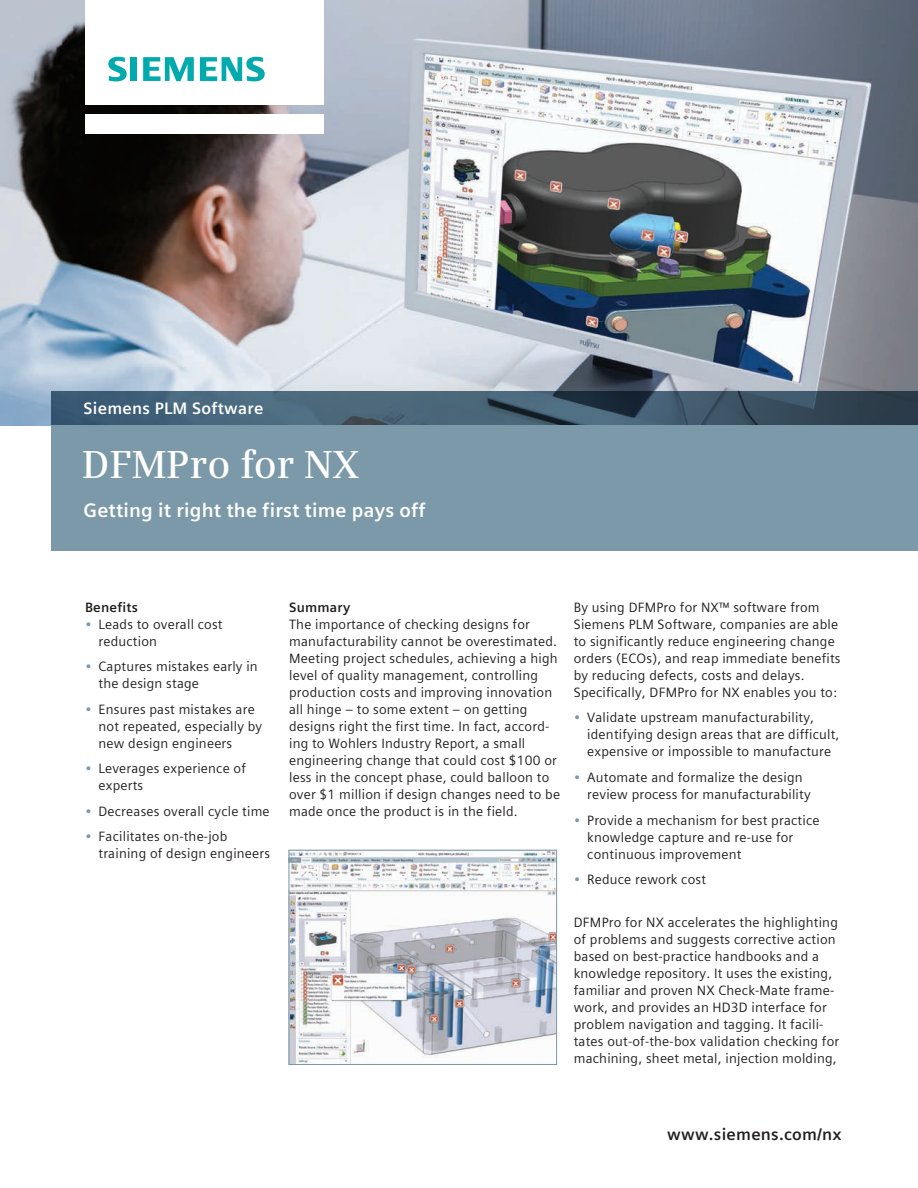
<style>
.page{position:relative;width:918px;height:1188px;background:#fff}
.page>*{position:absolute;margin:0;border:0;box-sizing:border-box;transform-origin:0 0}
.t1{font:600 39px "Siemens Serif";color:#fff}
.t2{font:700 19.5px "Siemens Sans Global";letter-spacing:.01em;color:#fff}
.t3{font:700 16.5px "Siemens Sans Global";letter-spacing:.015em;color:#231f20}
.t4{font:700 16.5px "Siemens Sans Global";letter-spacing:.015em;color:#fff}
.t5{font:13.5px/17px "Siemens Sans Global";letter-spacing:.015em;color:#231f20}
.t6{font:700 13.5px "Siemens Sans Global";letter-spacing:.015em;color:#231f20}
.s1{color:#7b99a9}
</style>
<div class="page">
<img style="left:0;top:0;width:918px;height:425px">
<div style="left:85px;top:114px;width:238px;height:19px;background:#fff"></div>
<div style="left:85px;top:0;width:238px;height:105px;background:#fff"></div>
<svg style="left:108px;top:57px;width:19px;height:24px"></svg>
<div style="left:130px;top:57px;width:7px;height:24px;background:#00aaad"></div>
<svg style="left:143px;top:57px;width:51px;height:24px"></svg>
<svg style="left:200px;top:57px;width:65px;height:24px"></svg>
<svg style="left:51px;top:391px;width:867px;height:34px;background:#3f596c"></svg>
<div style="left:51px;top:425px;width:867px;height:126px;background:#7b99a9"></div>
<img style="left:291px;top:852px;width:264px;height:211px">
<div style="left:289px;top:850px;width:268px;height:215px;border:1px solid #7b99a9"></div>
<p class="t4" style="left:84px;top:396px;width:181px">Siemens PLM Software</p>
<h1 class="t1" style="left:82px;top:442px;width:278px">DFMPro for NX</h1>
<h2 class="t2" style="left:83px;top:495px;width:344px">Getting it right the first time pays off</h2>
<p class="t6" style="left:85px;top:597px;width:54px">Benefits</p>
<p class="t5" style="left:99px;top:616px;width:126px;text-indent:-14px"><span class="s1">•</span> Leads to overall cost reduction</p>
<p class="t5" style="left:99px;top:658px;width:161px;text-indent:-14px"><span class="s1">•</span> Captures mistakes early in the design stage</p>
<p class="t5" style="left:99px;top:701px;width:165px;text-indent:-14px"><span class="s1">•</span> Ensures past mistakes are not repeated, especially by new design engineers</p>
<p class="t5" style="left:99px;top:760px;width:149px;text-indent:-14px"><span class="s1">•</span> Leverages experience of experts</p>
<p class="t5" style="left:85px;top:803px;width:186px"><span class="s1">•</span> Decreases overall cycle time</p>
<p class="t5" style="left:99px;top:828px;width:173px;text-indent:-14px"><span class="s1">•</span> Facilitates on-the-job training of design engineers</p>
<p class="t6" style="left:289px;top:597px;width:63px">Summary</p>
<p class="t5" style="left:289px;top:616px;width:272px">The importance of checking designs for manufacturability cannot be overestimated.<br>Meeting project schedules, achieving a high level of quality management, controlling production costs and improving innovation all hinge – to some extent – on getting designs right the first time. In fact, accord&shy;ing to Wohlers Industry Report, a small engineering change that could cost $100 or less in the concept phase, could balloon to over $1 million if design changes need to be made once the product is in the field.</p>
<p class="t5" style="left:574px;top:599px;width:268px">By using DFMPro for NX™ software from Siemens PLM Software, companies are able to significantly reduce engineering change orders (ECOs), and reap immediate benefits by reducing defects, costs and delays.<br>Specifically, DFMPro for NX enables you to:</p>
<p class="t5" style="left:587px;top:709px;width:254px;text-indent:-14px"><span class="s1">•</span> Validate upstream manufacturability, identifying design areas that are difficult, expensive or impossible to manufacture</p>
<p class="t5" style="left:587px;top:769px;width:225px;text-indent:-14px"><span class="s1">•</span> Automate and formalize the design review process for manufacturability</p>
<p class="t5" style="left:587px;top:811px;width:234px;text-indent:-14px"><span class="s1">•</span> Provide a mechanism for best practice knowledge capture and re-use for continuous improvement</p>
<p class="t5" style="left:574px;top:871px;width:134px"><span class="s1">•</span> Reduce rework cost</p>
<p class="t5" style="left:574px;top:913px;width:267px">DFMPro for NX accelerates the highlighting of problems and suggests corrective action based on best-practice handbooks and a knowledge repository. It uses the existing, familiar and proven NX Check-Mate frame&shy;work, and provides an HD3D interface for problem navigation and tagging. It facili&shy;tates out-of-the-box validation checking for machining, sheet metal, injection molding,</p>
<p class="t3" style="left:667px;top:1121px;width:176px">www.siemens.com/nx</p>
</div>
